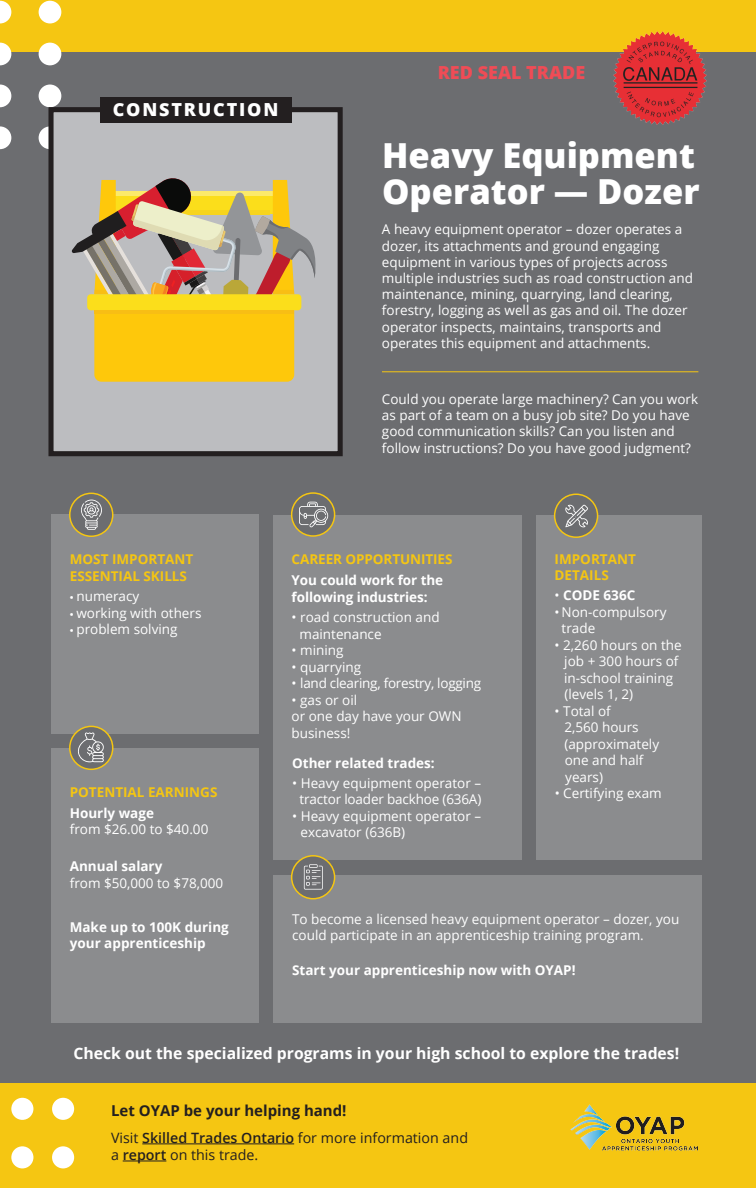
<style>
.page{position:relative;width:756px;height:1188px;background:#6c6d70}
.page>*{position:absolute;margin:0;border:0;box-sizing:border-box;transform-origin:0 0}
.t1{font:800 34.5px/36px "Open Sans";color:#fff}
.t2{font:800 18px "Open Sans";color:#ef4c56}
.t3{font:800 18px "Open Sans";letter-spacing:.1em;color:#fff}
.t4{font:700 15.75px "Open Sans";color:#fff}
.t5{font:700 15px "Open Sans";color:#231f20}
.t6{font:14.25px/17.1px "Open Sans";color:#231f20}
.t7{font:13.5px/16.5px "Open Sans";color:#fff}
.t8{font:700 13.5px/16.5px "Open Sans";color:#fff}
.t9{font:700 13.5px/17.2px "Open Sans";color:#f5c612}
.t10{font:13.5px "Open Sans";letter-spacing:-.02em;color:#fff}
.s1{font-family:"Myriad Pro"}
.s2{font-weight:400}
.s3{font-weight:600}
</style>
<div class="page">
<div style="left:0;top:0;width:756px;height:52px;background:#f5c612"></div>
<hr style="left:382px;top:371px;width:316px;height:1px;background:#f5c612">
<div style="left:51px;top:515px;width:207px;height:219px;background:#8b8c8e"></div>
<div style="left:51px;top:748px;width:207px;height:275px;background:#8b8c8e"></div>
<div style="left:273px;top:875px;width:429px;height:148px;background:#8b8c8e"></div>
<div style="left:273px;top:515px;width:248px;height:345px;background:#8b8c8e"></div>
<div style="left:536px;top:515px;width:166px;height:345px;background:#8b8c8e"></div>
<img style="left:613px;top:32px;width:93px;height:93px">
<svg style="left:70px;top:726px;width:43px;height:43px"></svg>
<div style="left:69px;top:726px;width:44px;height:44px;border:2px solid #f5c612;border-radius:50%"></div>
<svg style="left:78px;top:733px;width:26px;height:29px"></svg>
<div style="left:292px;top:493px;width:43px;height:43px;background:#6c6d70;border-radius:50%"></div>
<div style="left:291px;top:492px;width:44px;height:45px;border:2px solid #f5c612;border-radius:50%"></div>
<svg style="left:299px;top:502px;width:29px;height:26px"></svg>
<div style="left:70px;top:493px;width:43px;height:43px;background:#6c6d70;border-radius:50%"></div>
<div style="left:69px;top:493px;width:44px;height:44px;border:2px solid #f5c612;border-radius:50%"></div>
<svg style="left:81px;top:500px;width:21px;height:30px"></svg>
<div style="left:555px;top:494px;width:43px;height:43px;background:#6c6d70;border-radius:50%"></div>
<div style="left:554px;top:494px;width:44px;height:44px;border:2px solid #f5c612;border-radius:50%"></div>
<svg style="left:565px;top:505px;width:23px;height:22px"></svg>
<div style="left:292px;top:856px;width:43px;height:43px;background:#6c6d70;border-radius:50%"></div>
<div style="left:291px;top:855px;width:44px;height:44px;border:2px solid #f5c612;border-radius:50%"></div>
<svg style="left:304px;top:864px;width:19px;height:26px"></svg>
<div style="left:0;top:1083px;width:756px;height:105px;background:#f5c612"></div>
<div style="left:11px;top:1146px;width:22px;height:22px;background:#fff;border-radius:50%"></div>
<div style="left:11px;top:1098px;width:22px;height:22px;background:#fff;border-radius:50%"></div>
<div style="left:52px;top:1146px;width:22px;height:22px;background:#fff;border-radius:50%"></div>
<div style="left:52px;top:1098px;width:22px;height:22px;background:#fff;border-radius:50%"></div>
<img style="left:570px;top:1104px;width:127px;height:46px">
<hr style="left:142px;top:1144px;width:152px;height:1px;background:#231f20">
<hr style="left:123px;top:1161px;width:43px;height:1px;background:#231f20">
<svg style="left:0;top:1px;width:11px;height:22px"></svg>
<div style="left:39px;top:1px;width:22px;height:22px;background:#fff;border-radius:50%"></div>
<svg style="left:0;top:43px;width:11px;height:22px"></svg>
<div style="left:39px;top:43px;width:22px;height:22px;background:#fff;border-radius:50%"></div>
<svg style="left:0;top:85px;width:11px;height:22px"></svg>
<div style="left:39px;top:85px;width:22px;height:22px;background:#fff;border-radius:50%"></div>
<svg style="left:0;top:126px;width:11px;height:23px"></svg>
<div style="left:39px;top:126px;width:22px;height:23px;background:#fff;border-radius:50%"></div>
<div style="left:48px;top:107px;width:295px;height:349px;background:#bcbdc0;border:5px solid #231f20"></div>
<div style="left:100px;top:97px;width:192px;height:25px;background:#231f20"></div>
<svg style="left:71px;top:178px;width:245px;height:204px"></svg>
<hr style="left:94px;top:310px;width:200px;height:4px;background:#f8be14">
<div style="left:168px;top:319px;width:52px;height:52px;background:#fec80b;border-radius:50%"></div>
<h2 class="t3" style="left:113px;top:96px;width:167px">CONSTRUCTION</h2>
<h2 class="t2" style="left:438px;top:58px;width:149px">RED SEAL TRADE</h2>
<h1 class="t1" style="left:382px;top:136px;width:319px">Heavy Equipment<br>Operator — Dozer</h1>
<p class="t7" style="left:382px;top:221px;width:312px;line-height:16.2px">A heavy equipment operator – dozer operates a dozer, its attachments and ground engaging equipment in various types of projects across multiple industries such as road construction and maintenance, mining, quarrying, land clearing, forestry, logging as well as gas and oil. The dozer operator inspects, maintains, transports and operates this equipment and attachments.</p>
<p class="t7" style="left:382px;top:391px;width:318px;line-height:16.2px">Could you operate large machinery? Can you work as part of a team on a busy job site? Do you have good communication skills? Can you listen and follow instructions? Do you have good judgment?</p>
<p class="t9" style="left:70px;top:550px;width:125px">MOST IMPORTANT<br>ESSENTIAL SKILLS</p>
<p class="t7" style="left:70px;top:588px;width:71px"><span class="s1">•</span> numeracy</p>
<p class="t7" style="left:70px;top:604px;width:133px"><span class="s1">•</span> working with others</p>
<p class="t7" style="left:70px;top:621px;width:109px"><span class="s1">•</span> problem solving</p>
<p class="t9" style="left:70px;top:783px;width:149px">POTENTIAL EARNINGS</p>
<p class="t8" style="left:70px;top:804px;width:86px">Hourly wage</p>
<p class="t7" style="left:70px;top:821px;width:140px">from $26.00 to $40.00</p>
<p class="t8" style="left:70px;top:858px;width:94px">Annual salary</p>
<p class="t7" style="left:70px;top:874px;width:155px">from $50,000 to $78,000</p>
<p class="t9" style="left:292px;top:550px;width:162px">CAREER OPPORTUNITIES</p>
<p class="t8" style="left:292px;top:571px;width:153px;line-height:17.2px">You could work for the following industries:</p>
<p class="t7" style="left:299px;top:609px;width:142px;text-indent:-8px">• road construction and maintenance</p>
<p class="t7" style="left:292px;top:642px;width:53px">• mining</p>
<p class="t7" style="left:292px;top:658px;width:71px">• quarrying</p>
<p class="t10" style="left:292px;top:674px;width:191px">• land clearing, forestry, logging</p>
<p class="t7" style="left:292px;top:691px;width:171px">• gas or oil<br>or one day have your OWN business!</p>
<p class="t8" style="left:292px;top:754px;width:144px">Other related trades:</p>
<p class="t7" style="left:292px;top:774px;width:191px;text-align:center">• Heavy equipment operator – tractor loader backhoe (636A)</p>
<p class="t7" style="left:301px;top:807px;width:182px;text-indent:-8px">• Heavy equipment operator – excavator (636B)</p>
<p class="t9" style="left:555px;top:550px;width:83px;line-height:16.5px">IMPORTANT<br>DETAILS</p>
<p class="t8" style="left:555px;top:587px;width:82px"><span class="s2">•</span> CODE 636C</p>
<p class="t7" style="left:562px;top:603px;width:106px;text-indent:-7px">• Non-compulsory trade</p>
<p class="t7" style="left:564px;top:636px;width:119px;text-indent:-9px">• 2,260 hours on the job + 300 hours of in-school training (levels 1, 2)</p>
<p class="t7" style="left:564px;top:702px;width:96px;text-indent:-10px">• Total of<br>2,560 hours (approximately one and half years)</p>
<p class="t7" style="left:555px;top:785px;width:109px">• Certifying exam</p>
<p class="t8" style="left:70px;top:918px;width:161px">Make up to 100K during your apprenticeship</p>
<p class="t7" style="left:292px;top:910px;width:389px">To become a licensed heavy equipment operator – dozer, you could participate in an apprenticeship training program.</p>
<p class="t8" style="left:292px;top:961px;width:285px">Start your apprenticeship now with OYAP!</p>
<p class="t4" style="left:73px;top:1042px;width:607px">Check out the specialized programs in your high school to explore the trades!</p>
<p class="t5" style="left:111px;top:1100px;width:237px">Let OYAP be your helping hand!</p>
<p class="t6" style="left:111px;top:1129px;width:358px">Visit <span class="s3">Skilled Trades Ontario</span> for more information and a <span class="s3">report</span> on this trade.</p>
</div>
